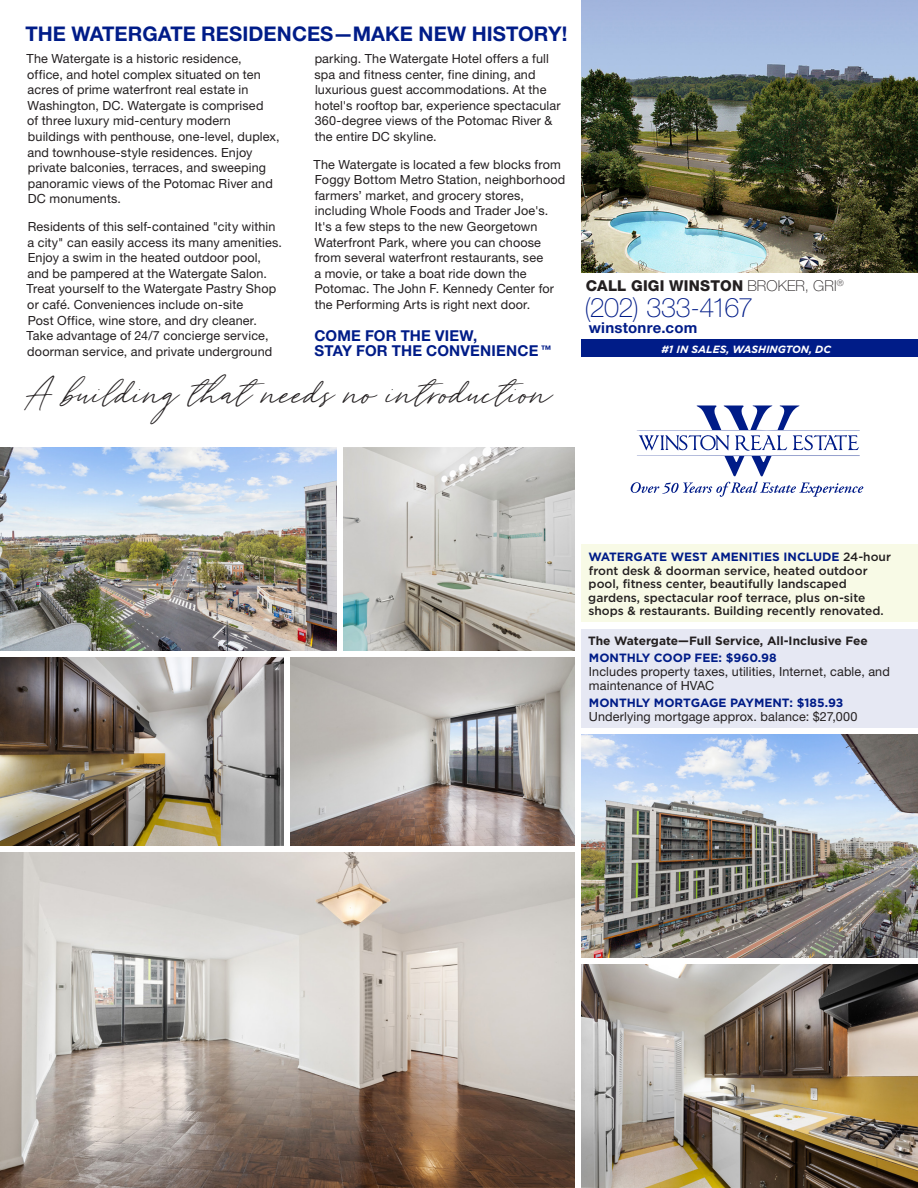
<style>
.page{position:relative;width:918px;height:1188px;background:#fff}
.page>*{position:absolute;margin:0;border:0;box-sizing:border-box;transform-origin:0 0}
.t1{font:48px "Tantinotes";color:#231f20}
.t2{font:100 27px "Helvetica Neue LT Pro";letter-spacing:-.02em;color:#001c88}
.t3{font:700 20.25px "Helvetica Neue LT Pro";letter-spacing:.005em;color:#001c88}
.t4{font:700 15px/15px "Helvetica Neue LT Pro";letter-spacing:.01em;color:#001c88}
.t5{font:800 15px "Helvetica Neue LT Pro";letter-spacing:.015em;color:#231f20}
.t6{font:12.6px/15.6px "Helvetica Neue LT Pro";letter-spacing:.01em;color:#231f20}
.t7{font:500 12px/13.5px "Gotham";color:#231f20}
.t8{font:700 12px "Gotham";color:#001c88}
.t9{font:700 12px "Gotham";color:#231f20}
.t10{font:italic 700 10.5px "Gotham";color:#fff}
.s1{font-weight:100}
.s2{font-weight:700;color:#001c88}
</style>
<div class="page">
<img style="left:581px;top:964px;width:337px;height:224px">
<img style="left:581px;top:734px;width:337px;height:224px">
<img style="left:0;top:853px;width:575px;height:335px">
<img style="left:291px;top:657px;width:284px;height:189px">
<img style="left:0;top:657px;width:284px;height:189px">
<img style="left:343px;top:447px;width:232px;height:203px">
<img style="left:0;top:447px;width:337px;height:203px">
<img style="left:581px;top:0;width:337px;height:273px">
<svg style="left:631px;top:405px;width:232px;height:92px"></svg>
<div style="left:581px;top:339px;width:337px;height:18px;background:#001c88"></div>
<div style="left:581px;top:629px;width:337px;height:99px;background:#e6e8f3"></div>
<div style="left:581px;top:545px;width:337px;height:77px;background:#f8fae6"></div>
<p class="t3" style="left:25px;top:21px;width:544px">THE WATERGATE RESIDENCES—MAKE NEW HISTORY!</p>
<p class="t6" style="left:27px;top:50px;width:255px">The Watergate is a historic residence, office, and hotel complex situated on ten acres of prime waterfront real estate in Washington, DC. Watergate is comprised<br>of three luxury mid-century modern buildings with penthouse, one-level, duplex, and townhouse-style residences. Enjoy private balconies, terraces, and sweeping panoramic views of the Potomac River and DC monuments.</p>
<p class="t6" style="left:27px;top:218px;width:257px">Residents of this self-contained "city within a city" can easily access its many amenities.<br>Enjoy a swim in the heated outdoor pool, and be pampered at the Watergate Salon.<br>Treat yourself to the Watergate Pastry Shop or café. Conveniences include on-site<br>Post Office, wine store, and dry cleaner.<br>Take advantage of 24/7 concierge service, doorman service, and private underground</p>
<p class="t6" style="left:315px;top:50px;width:248px">parking. The Watergate Hotel offers a full spa and fitness center, fine dining, and luxurious guest accommodations. At the hotel's rooftop bar, experience spectacular 360-degree views of the Potomac River &amp; the entire DC skyline.</p>
<p class="t6" style="left:314px;top:156px;width:253px">The Watergate is located a few blocks from Foggy Bottom Metro Station, neighborhood farmers’ market, and grocery stores, including Whole Foods and Trader Joe's.<br>It's a few steps to the new Georgetown Waterfront Park, where you can choose from several waterfront restaurants, see<br>a movie, or take a boat ride down the Potomac. The John F. Kennedy Center for the Performing Arts is right next door.</p>
<p class="t4" style="left:314px;top:328px;width:239px">COME FOR THE VIEW,<br>STAY FOR THE CONVENIENCE <sup>™</sup></p>
<p class="t1" style="left:27px;top:369px;width:527px">A building that needs no introduction</p>
<p class="t5" style="left:586px;top:276px;width:259px">CALL GIGI WINSTON <span class="s1">BROKER, GRI</span><sup>®</sup></p>
<p class="t2" style="left:584px;top:292px;width:170px">(202) 333-4167</p>
<p class="t4" style="left:589px;top:319px;width:110px">winstonre.com</p>
<p class="t10" style="left:662px;top:342px;width:171px">#1 IN SALES, WASHINGTON, DC</p>
<p class="t7" style="left:588px;top:550px;width:304px"><span class="s2">WATERGATE WEST AMENITIES INCLUDE</span> 24-hour front desk &amp; doorman service, heated outdoor pool, fitness center, beautifully landscaped gardens, spectacular roof terrace, plus on-site shops &amp; restaurants. Building recently renovated.</p>
<p class="t9" style="left:588px;top:633px;width:281px">The Watergate—Full Service, All-Inclusive Fee</p>
<p class="t8" style="left:589px;top:650px;width:189px">MONTHLY COOP FEE: $960.98</p>
<p class="t6" style="left:589px;top:664px;width:303px;line-height:13.8px">Includes property taxes, utilities, Internet, cable, and maintenance of HVAC</p>
<p class="t8" style="left:589px;top:695px;width:256px">MONTHLY MORTGAGE PAYMENT: $185.93</p>
<p class="t6" style="left:589px;top:708px;width:270px">Underlying mortgage approx. balance: $27,000</p>
</div>
